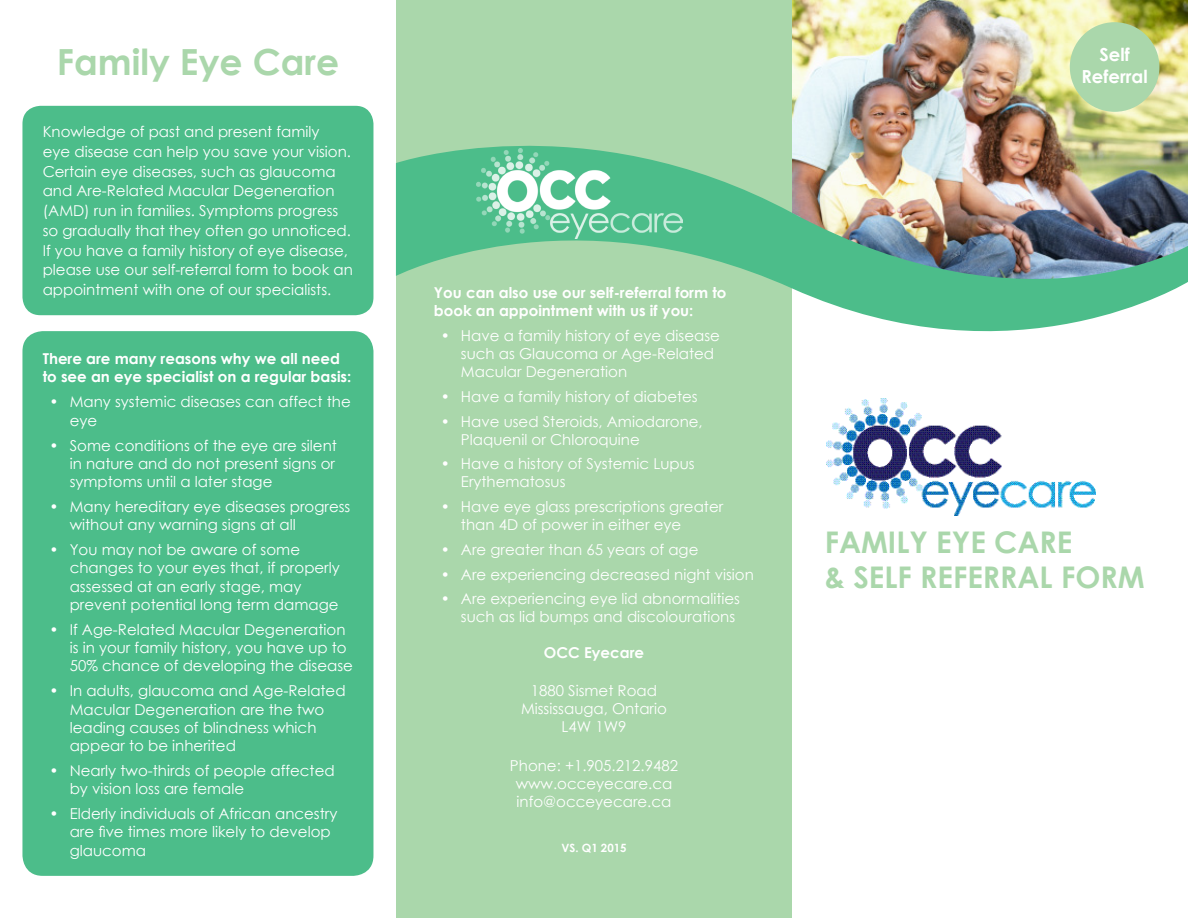
<style>
.page{position:relative;width:1188px;height:918px;background:#fff}
.page>*{position:absolute;margin:0;border:0;box-sizing:border-box;transform-origin:0 0}
.t1{font:700 36px "Century Gothic";color:#aad7ab}
.t2{font:700 29.85px/35.8px "Century Gothic";color:#aad7ab}
.t3{font:700 18px "Century Gothic";color:#fff}
.t4{font:15px/18.3px "Century Gothic";color:#fff}
.t5{font:700 15px/18.3px "Century Gothic";color:#fff}
.t6{font:700 11.4px "Century Gothic";color:#fff}
</style>
<div class="page">
<div style="left:396px;top:0;width:396px;height:918px;background:#aad7ab"></div>
<img style="left:792px;top:1px;width:396px;height:100px">
<div style="left:22px;top:331px;width:351px;height:545px;background:#4cbd8a;border-radius:20px"></div>
<div style="left:22px;top:106px;width:351px;height:209px;background:#4cbd8a;border-radius:18px"></div>
<div style="left:1070px;top:22px;width:89px;height:90px;background:#aad7ab;border-radius:50%"></div>
<img style="left:396px;top:101px;width:792px;height:231px">
<img style="left:826px;top:398px;width:269px;height:117px">
<img style="left:476px;top:149px;width:206px;height:89px">
<p class="t1" style="left:57px;top:34px;width:284px">Family Eye Care</p>
<p class="t4" style="left:43px;top:122px;width:312px;line-height:19.6px">Knowledge of past and present family<br>eye disease can help you save your vision.<br>Certain eye diseases, such as glaucoma and Are-Related Macular Degeneration (AMD) run in families. Symptoms progress so gradually that they often go unnoticed.<br>If you have a family history of eye disease, please use our self-referral form to book an appointment with one of our specialists.</p>
<p class="t5" style="left:43px;top:349px;width:310px">There are many reasons why we all need to see an eye specialist on a regular basis:</p>
<p class="t4" style="left:70px;top:393px;width:283px;text-indent:-20px">• Many systemic diseases can affect the eye</p>
<p class="t4" style="left:70px;top:436px;width:269px;text-indent:-20px">• Some conditions of the eye are silent in nature and do not present signs or symptoms until a later stage</p>
<p class="t4" style="left:70px;top:497px;width:282px;text-indent:-20px">• Many hereditary eye diseases progress without any warning signs at all</p>
<p class="t4" style="left:70px;top:540px;width:272px;text-indent:-20px">• You may not be aware of some changes to your eyes that, if properly assessed at an early stage, may prevent potential long term damage</p>
<p class="t4" style="left:70px;top:620px;width:285px;text-indent:-20px">• If Age-Related Macular Degeneration is in your family history, you have up to<br>50% chance of developing the disease</p>
<p class="t4" style="left:70px;top:681px;width:277px;text-indent:-20px">• In adults, glaucoma and Age-Related<br>Macular Degeneration are the two leading causes of blindness which appear to be inherited</p>
<p class="t4" style="left:70px;top:761px;width:267px;text-indent:-20px">• Nearly two-thirds of people affected by vision loss are female</p>
<p class="t4" style="left:70px;top:804px;width:269px;text-indent:-20px">• Elderly individuals of African ancestry are five times more likely to develop glaucoma</p>
<p class="t3" style="left:1100px;top:41px;width:32px">Self</p>
<p class="t3" style="left:1082px;top:63px;width:68px">Referral</p>
<p class="t5" style="left:434px;top:283px;width:294px">You can also use our self-referral form to book an appointment with us if you:</p>
<p class="t4" style="left:461px;top:327px;width:260px;text-indent:-20px">• Have a family history of eye disease such as Glaucoma or Age-Related<br>Macular Degeneration</p>
<p class="t4" style="left:441px;top:387px;width:259px">• Have a family history of diabetes</p>
<p class="t4" style="left:461px;top:412px;width:243px;text-indent:-20px">• Have used Steroids, Amiodarone,<br>Plaquenil or Chloroquine</p>
<p class="t4" style="left:461px;top:455px;width:235px;text-indent:-20px">• Have a history of Systemic Lupus<br>Erythematosus</p>
<p class="t4" style="left:461px;top:498px;width:264px;text-indent:-20px">• Have eye glass prescriptions greater than 4D of power in either eye</p>
<p class="t4" style="left:441px;top:540px;width:259px">• Are greater than 65 years of age</p>
<p class="t4" style="left:441px;top:565px;width:315px">• Are experiencing decreased night vision</p>
<p class="t4" style="left:461px;top:590px;width:281px;text-indent:-20px">• Are experiencing eye lid abnormalities such as lid bumps and discolourations</p>
<p class="t5" style="left:544px;top:643px;width:102px">OCC Eyecare</p>
<p class="t4" style="left:521px;top:682px;width:147px;text-align:center">1880 Sismet Road<br>Mississauga, Ontario<br>L4W 1W9</p>
<p class="t4" style="left:510px;top:756px;width:170px;text-align:center">Phone: +1.905.212.9482 www.occeyecare.ca info@occeyecare.ca</p>
<p class="t6" style="left:561px;top:839px;width:67px">VS. Q1 2015</p>
<p class="t2" style="left:825px;top:523px;width:321px">FAMILY EYE CARE<br>&amp; SELF REFERRAL FORM</p>
</div>
